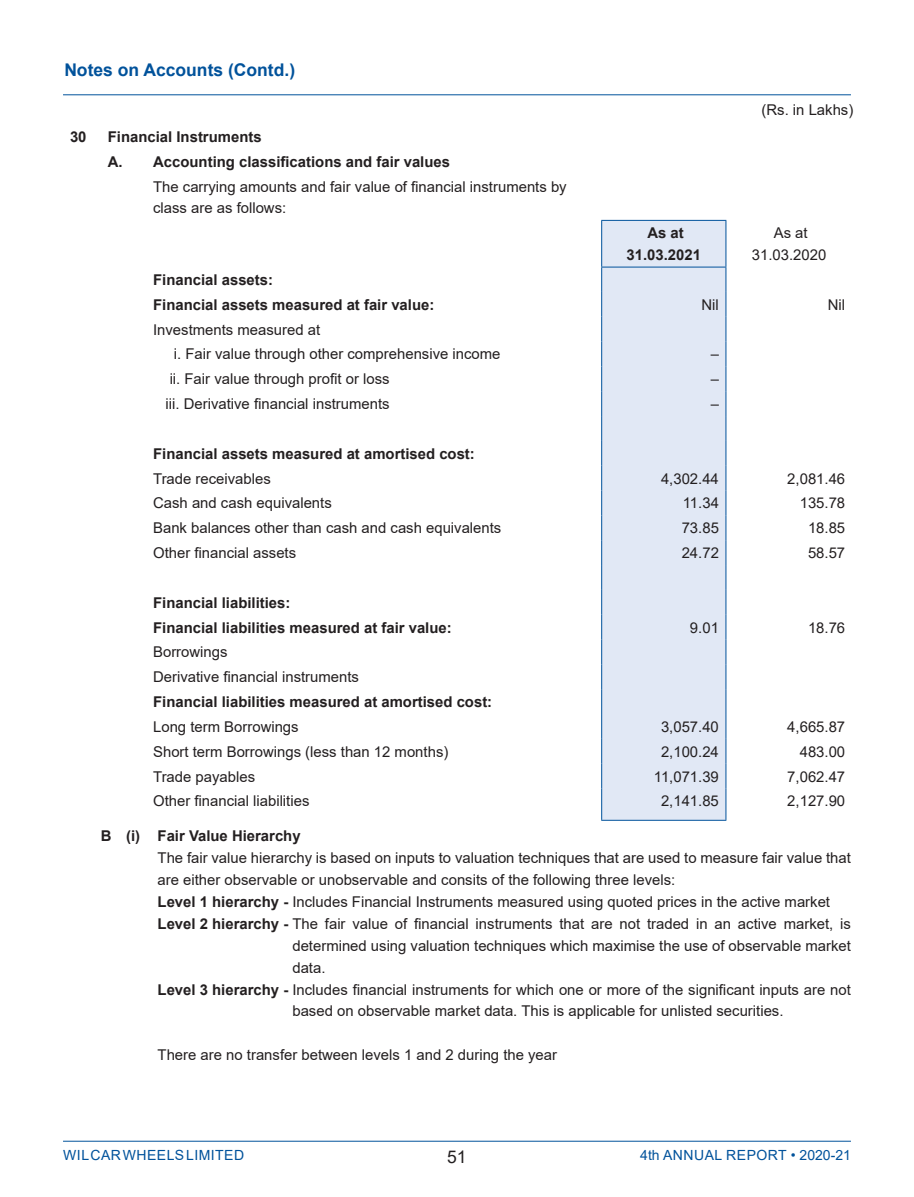
<style>
.page{position:relative;width:914px;height:1197px;background:#fff}
.page>*{position:absolute;margin:0;border:0;box-sizing:border-box;transform-origin:0 0}
.CH2{font:700 17.5px "Arial";color:#01529b}
.t1{font:17.5px "Arial";color:#231f20}
.Text{font:14.88px/21.9px "Arial";color:#231f20}
.Text-2{font:700 14.88px/21.9px "Arial";color:#231f20;text-align:center}
.t2{font:14px "Arial";letter-spacing:.035em;color:#01529b}
.s1{font-weight:700}
</style>
<div class="page">
<hr style="left:63px;top:1141px;width:787px;height:1px;background:#01529b">
<hr style="left:63px;top:94px;width:787px;height:1px;background:#01529b">
<div style="left:602px;top:221px;width:123px;height:599px;background:#e1e8f5"></div>
<svg style="left:601px;top:268px;width:1px;height:521px"></svg>
<svg style="left:725px;top:268px;width:1px;height:521px"></svg>
<hr style="left:601px;top:789px;width:1px;height:31px;background:#01529b">
<hr style="left:725px;top:789px;width:1px;height:31px;background:#01529b">
<hr style="left:601px;top:220px;width:125px;height:1px;background:#01529b">
<hr style="left:601px;top:221px;width:1px;height:46px;background:#01529b">
<hr style="left:725px;top:221px;width:1px;height:46px;background:#01529b">
<hr style="left:601px;top:267px;width:125px;height:1px;background:#01529b">
<hr style="left:601px;top:820px;width:125px;height:1px;background:#01529b">
<p class="CH2" style="left:64px;top:57px;width:232px">Notes on Accounts (Contd.)</p>
<p class="Text-2" style="left:70px;top:126px;width:18px">30</p>
<p class="Text-2" style="left:108px;top:126px;width:155px">Financial Instruments</p>
<p class="Text-2" style="left:108px;top:151px;width:16px">A.</p>
<p class="Text-2" style="left:153px;top:151px;width:298px">Accounting classifications and fair values</p>
<p class="Text" style="left:153px;top:175px;width:415px">The carrying amounts and fair value of financial instruments by class are as follows:</p>
<p class="Text" style="left:761px;top:99px;width:93px">(Rs. in Lakhs)</p>
<p class="Text-2" style="left:626px;top:222px;width:76px">As at<br>31.03.2021</p>
<p class="Text" style="left:751px;top:222px;width:76px;text-align:center">As at<br>31.03.2020</p>
<p class="Text-2" style="left:153px;top:269px;width:121px">Financial assets:</p>
<p class="Text-2" style="left:153px;top:294px;width:283px">Financial assets measured at fair value:</p>
<p class="Text" style="left:701px;top:293px;width:19px">Nil</p>
<p class="Text" style="left:827px;top:293px;width:19px">Nil</p>
<p class="Text" style="left:153px;top:318px;width:169px">Investments measured at</p>
<p class="Text" style="left:174px;top:343px;width:328px">i. Fair value through other comprehensive income</p>
<p class="Text" style="left:710px;top:343px;width:10px">–</p>
<p class="Text" style="left:170px;top:368px;width:221px">ii. Fair value through profit or loss</p>
<p class="Text" style="left:710px;top:368px;width:10px">–</p>
<p class="Text" style="left:165px;top:393px;width:226px">iii. Derivative financial instruments</p>
<p class="Text" style="left:710px;top:393px;width:10px">–</p>
<p class="Text-2" style="left:153px;top:443px;width:323px">Financial assets measured at amortised cost:</p>
<p class="Text" style="left:153px;top:467px;width:119px">Trade receivables</p>
<p class="Text" style="left:661px;top:467px;width:59px">4,302.44</p>
<p class="Text" style="left:787px;top:467px;width:59px">2,081.46</p>
<p class="Text" style="left:153px;top:492px;width:180px">Cash and cash equivalents</p>
<p class="Text" style="left:682px;top:492px;width:38px">11.34</p>
<p class="Text" style="left:799px;top:492px;width:47px">135.78</p>
<p class="Text" style="left:153px;top:517px;width:350px">Bank balances other than cash and cash equivalents</p>
<p class="Text" style="left:681px;top:517px;width:39px">73.85</p>
<p class="Text" style="left:808px;top:517px;width:39px">18.85</p>
<p class="Text" style="left:153px;top:542px;width:145px">Other financial assets</p>
<p class="Text" style="left:681px;top:542px;width:39px">24.72</p>
<p class="Text" style="left:808px;top:542px;width:39px">58.57</p>
<p class="Text-2" style="left:153px;top:592px;width:139px">Financial liabilities:</p>
<p class="Text-2" style="left:153px;top:617px;width:300px">Financial liabilities measured at fair value:</p>
<p class="Text" style="left:690px;top:616px;width:30px">9.01</p>
<p class="Text" style="left:808px;top:616px;width:39px">18.76</p>
<p class="Text" style="left:153px;top:641px;width:76px">Borrowings</p>
<p class="Text" style="left:153px;top:666px;width:207px">Derivative financial instruments</p>
<p class="Text-2" style="left:153px;top:691px;width:340px">Financial liabilities measured at amortised cost:</p>
<p class="Text" style="left:153px;top:716px;width:147px">Long term Borrowings</p>
<p class="Text" style="left:661px;top:716px;width:59px">3,057.40</p>
<p class="Text" style="left:787px;top:716px;width:59px">4,665.87</p>
<p class="Text" style="left:153px;top:740px;width:297px">Short term Borrowings (less than 12 months)</p>
<p class="Text" style="left:661px;top:740px;width:59px">2,100.24</p>
<p class="Text" style="left:799px;top:740px;width:47px">483.00</p>
<p class="Text" style="left:153px;top:765px;width:103px">Trade payables</p>
<p class="Text" style="left:653px;top:765px;width:67px">11,071.39</p>
<p class="Text" style="left:787px;top:765px;width:59px">7,062.47</p>
<p class="Text" style="left:153px;top:790px;width:158px">Other financial liabilities</p>
<p class="Text" style="left:661px;top:790px;width:59px">2,141.85</p>
<p class="Text" style="left:787px;top:790px;width:59px">2,127.90</p>
<p class="Text-2" style="left:101px;top:825px;width:201px">B (i) Fair Value Hierarchy</p>
<p class="Text" style="left:158px;top:847px;width:695px">The fair value hierarchy is based on inputs to valuation techniques that are used to measure fair value that are either observable or unobservable and consits of the following three levels:</p>
<p class="Text" style="left:158px;top:891px;width:674px"><span class="s1">Level 1 hierarchy -</span> Includes Financial Instruments measured using quoted prices in the active market</p>
<p class="Text" style="left:292px;top:913px;width:560px;text-align:justify;text-indent:-135px"><span class="s1">Level 2 hierarchy -</span> The fair value of financial instruments that are not traded in an active market, is determined using valuation techniques which maximise the use of observable market data.</p>
<p class="Text" style="left:292px;top:978px;width:560px;text-indent:-135px"><span class="s1">Level 3 hierarchy -</span> Includes financial instruments for which one or more of the significant inputs are not based on observable market data. This is applicable for unlisted securities.</p>
<p class="Text" style="left:158px;top:1044px;width:401px">There are no transfer between levels 1 and 2 during the year</p>
<p class="t2" style="left:63px;top:1146px;width:182px">WIL CAR WHEELS LIMITED</p>
<p class="t1" style="left:447px;top:1145px;width:21px">51</p>
<p class="t2" style="left:640px;top:1146px;width:212px">4th ANNUAL REPORT • 2020-21</p>
</div>
